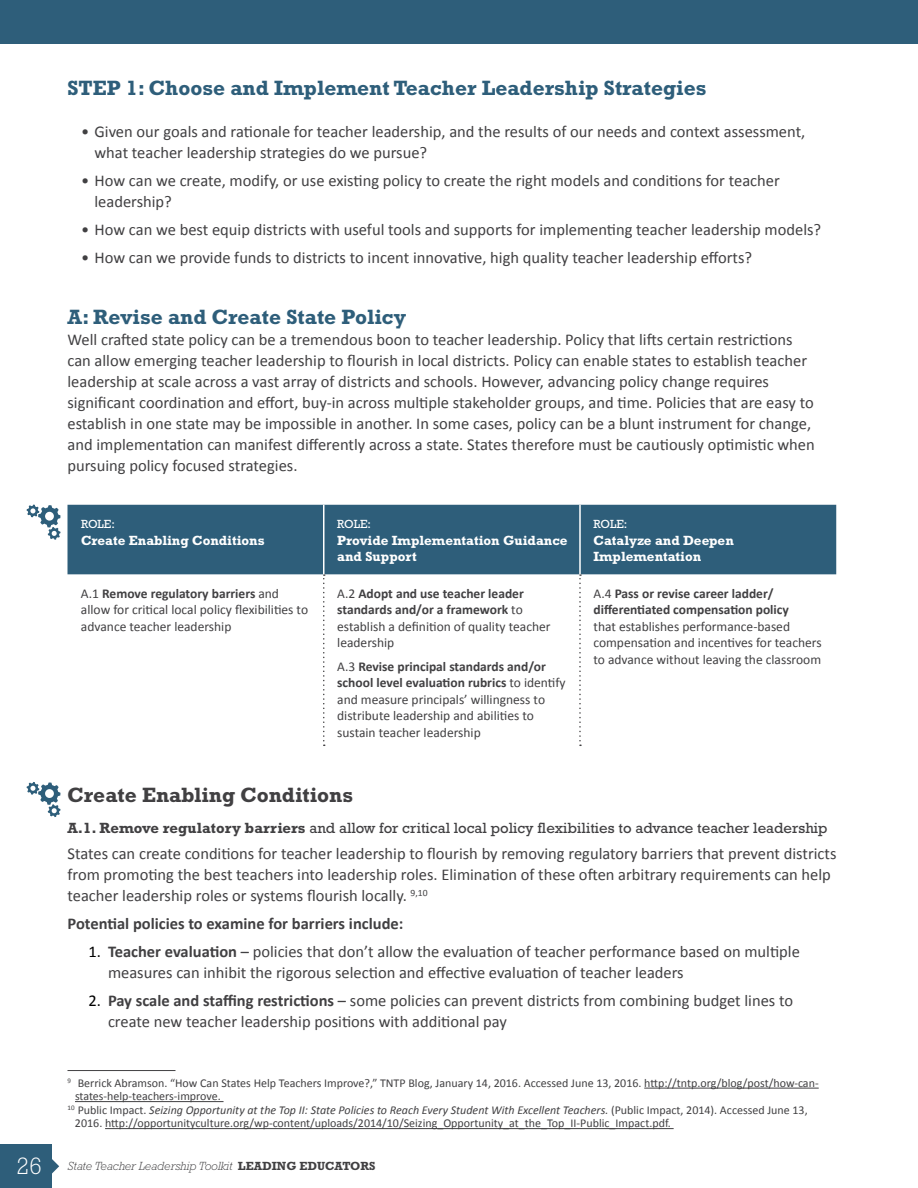
<style>
.page{position:relative;width:918px;height:1188px;background:#fff}
.page>*{position:absolute;margin:0;border:0;box-sizing:border-box;transform-origin:0 0}
.t1{font:700 21px "Rockwell Std";color:#2e5e7a}
.t2{font:700 21px "Rockwell Std";color:#414042}
.t3{font:16.5px/21px "Calibri";color:#414042}
.t4{font:700 16.5px "Calibri";color:#414042}
.t5{font:15px "Rockwell Std";color:#414042}
.t6{font:13.5px/16.5px "Calibri";color:#414042}
.t7{font:700 13.5px/16.2px "Rockwell Std";color:#fff}
.t8{font:700 13.5px/16.5px "Calibri";color:#414042}
.t9{font:12px "Calibri";color:#414042}
.t10{font:italic 12px "Calibri";color:#414042}
.t11{font:italic 300 12px "Rockwell Std";color:#414042}
.t12{font:12px "Rockwell Std";color:#fff}
.s1{font-weight:700}
.s2{font-weight:400}
.s3{color:#000}
.s4{font-style:normal}
.s5{font-style:normal;font-size:24px;color:#fff}
.s6{font-weight:700;font-style:normal}
</style>
<div class="page">
<div style="left:0;top:1144px;width:52px;height:44px;background:#2e5e7a"></div>
<svg style="left:52px;top:1159px;width:7px;height:15px"></svg>
<div style="left:0;top:0;width:918px;height:30px;background:#2e5e7a"></div>
<div style="left:0;top:30px;width:918px;height:13px;background:#2e5e7a"></div>
<div style="left:68px;top:505px;width:768px;height:69px;background:#2e5e7a"></div>
<svg style="left:323px;top:574px;width:2px;height:172px"></svg>
<svg style="left:579px;top:574px;width:2px;height:172px"></svg>
<hr style="left:323px;top:505px;width:1px;height:69px;background:#fff">
<hr style="left:579px;top:505px;width:2px;height:69px;background:#fff">
<hr style="left:68px;top:1070px;width:108px;height:1px;background:#414042">
<hr style="left:644px;top:1088px;width:175px;height:1px;background:#414042">
<hr style="left:75px;top:1101px;width:149px;height:1px;background:#414042">
<hr style="left:105px;top:1128px;width:569px;height:1px;background:#414042">
<svg style="left:27px;top:505px;width:34px;height:35px"></svg>
<svg style="left:27px;top:782px;width:34px;height:35px"></svg>
<p class="t1" style="left:68px;top:76px;width:640px">STEP 1: Choose and Implement Teacher Leadership Strategies</p>
<p class="t3" style="left:94px;top:121px;width:712px;text-indent:-13px">• Given our goals and rationale for teacher leadership, and the results of our needs and context assessment, what teacher leadership strategies do we pursue?</p>
<p class="t3" style="left:94px;top:170px;width:687px;text-indent:-13px">• How can we create, modify, or use existing policy to create the right models and conditions for teacher leadership?</p>
<p class="t3" style="left:81px;top:219px;width:742px">• How can we best equip districts with useful tools and supports for implementing teacher leadership models?</p>
<p class="t3" style="left:81px;top:247px;width:673px">• How can we provide funds to districts to incent innovative, high quality teacher leadership efforts?</p>
<p class="t1" style="left:68px;top:305px;width:340px">A: Revise and Create State Policy</p>
<p class="t3" style="left:68px;top:329px;width:749px">Well crafted state policy can be a tremendous boon to teacher leadership. Policy that lifts certain restrictions can allow emerging teacher leadership to flourish in local districts. Policy can enable states to establish teacher leadership at scale across a vast array of districts and schools. However, advancing policy change requires significant coordination and effort, buy-in across multiple stakeholder groups, and time. Policies that are easy to establish in one state may be impossible in another. In some cases, policy can be a blunt instrument for change, and implementation can manifest differently across a state. States therefore must be cautiously optimistic when pursuing policy focused strategies.</p>
<p class="t12" style="left:81px;top:517px;width:35px">ROLE:</p>
<p class="t7" style="left:81px;top:532px;width:185px">Create Enabling Conditions</p>
<p class="t12" style="left:337px;top:517px;width:35px">ROLE:</p>
<p class="t7" style="left:337px;top:532px;width:232px">Provide Implementation Guidance and Support</p>
<p class="t6" style="left:81px;top:585px;width:229px">A.1 <span class="s1">Remove regulatory barriers</span> and allow for critical local policy flexibilities to advance teacher leadership</p>
<p class="t6" style="left:337px;top:585px;width:215px">A.2 <span class="s1">Adopt and use teacher leader standards and/or a framework</span> to establish a definition of quality teacher leadership</p>
<p class="t6" style="left:337px;top:658px;width:230px">A.3 <span class="s1">Revise principal standards and/or school level evaluation rubrics</span> to identify and measure principals’ willingness to distribute leadership and abilities to sustain teacher leadership</p>
<p class="t12" style="left:594px;top:517px;width:35px">ROLE:</p>
<p class="t7" style="left:594px;top:532px;width:142px">Catalyze and Deepen<br>Implementation</p>
<p class="t8" style="left:593px;top:585px;width:197px"><span class="s2">A.4</span> Pass or revise career ladder/ differentiated compensation policy</p>
<p class="t6" style="left:593px;top:618px;width:230px">that establishes performance-based compensation and incentives for teachers to advance without leaving the classroom</p>
<p class="t2" style="left:68px;top:782px;width:287px">Create Enabling Conditions</p>
<p class="t5" style="left:68px;top:819px;width:762px"><span class="s1">A.1. Remove regulatory barriers</span> and allow for critical local policy flexibilities to advance teacher leadership</p>
<p class="t3" style="left:68px;top:844px;width:771px">States can create conditions for teacher leadership to flourish by removing regulatory barriers that prevent districts from promoting the best teachers into leadership roles. Elimination of these often arbitrary requirements can help teacher leadership roles or systems flourish locally. <sup>9,10</sup></p>
<p class="t4" style="left:68px;top:913px;width:337px">Potential policies to examine for barriers include:</p>
<p class="t3" style="left:108px;top:941px;width:693px;text-indent:-20px"><span class="s3">1.</span> <span class="s1">Teacher evaluation</span> – policies that don’t allow the evaluation of teacher performance based on multiple measures can inhibit the rigorous selection and effective evaluation of teacher leaders</p>
<p class="t3" style="left:108px;top:990px;width:687px;text-indent:-20px"><span class="s3">2.</span> <span class="s1">Pay scale and staffing restrictions</span> – some policies can prevent districts from combining budget lines to create new teacher leadership positions with additional pay</p>
<p class="t9" style="left:68px;top:1075px;width:753px"><sup>9</sup> Berrick Abramson. “How Can States Help Teachers Improve?,” TNTP Blog, January 14, 2016. Accessed June 13, 2016. http://tntp.org/blog/post/how-can-</p>
<p class="t9" style="left:75px;top:1089px;width:147px">states-help-teachers-improve.</p>
<p class="t10" style="left:68px;top:1102px;width:742px"><sup>10</sup> <span class="s4">Public Impact.</span> Seizing Opportunity at the Top II: State Policies to Reach Every Student With Excellent Teachers. <span class="s4">(Public Impact, 2014). Accessed June 13,</span></p>
<p class="t9" style="left:75px;top:1116px;width:597px">2016. http://opportunityculture.org/wp-content/uploads/2014/10/Seizing_Opportunity_at_the_Top_II-Public_Impact.pdf.</p>
<p class="t11" style="left:17px;top:1159px;width:361px"><span class="s5">26</span> State Teacher Leadership Toolkit <span class="s6">LEADING EDUCATORS</span></p>
</div>
